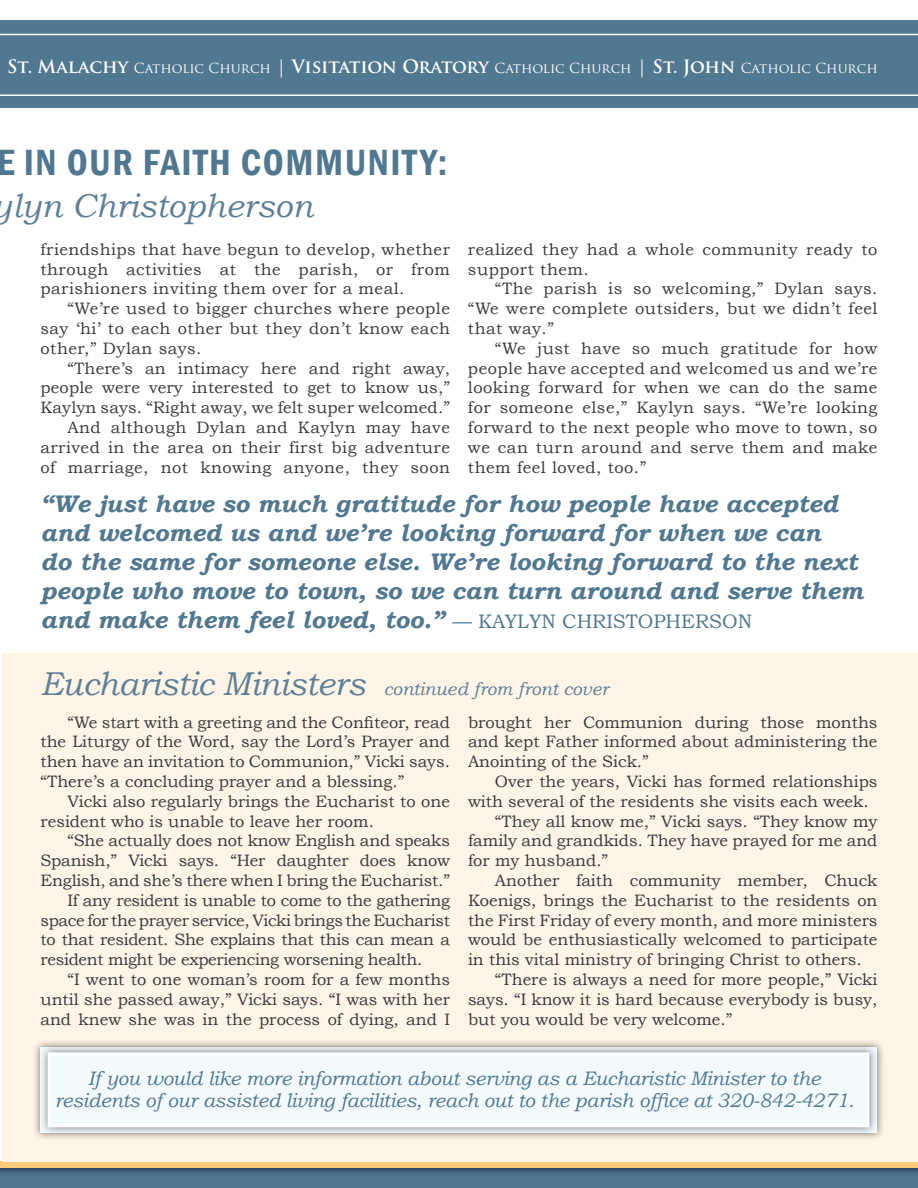
<style>
.page{position:relative;width:918px;height:1188px;background:#fff}
.page>*{position:absolute;margin:0;border:0;box-sizing:border-box;transform-origin:0 0}
.t1{font:600 condensed 37.5px "Franklin Gothic";letter-spacing:.04em;color:#517891}
.t2{font:italic 33px "Bookman Old Style";color:#5d8098}
.t3{font:italic 700 24px/28.8px "Bookman Old Style";color:#517891}
.t4{font:italic 19.5px/22.5px "Bookman Old Style";letter-spacing:-.01em;color:#517891;text-align:center}
.t5{font:italic 18px "Bookman Old Style";color:#5d8098}
.t6{font:16.5px/19.8px "Bookman Old Style";color:#3b3b3c;text-align:justify}
.t7{font:16.5px/19.8px "Bookman Old Style";letter-spacing:.03em;color:#3b3b3c;text-align:right}
.t8{font:16.5px "Bookman Old Style";letter-spacing:-.02em;color:#3b3b3c}
.t9{font:13.5px "Trajan Pro";color:#fff}
.s1{font-weight:700;font-size:18px}
.s2{font-size:18px}
.s3{font-weight:400;font-style:normal;font-size:19.5px}
.s4{font-size:33px}
</style>
<div class="page">
<div style="left:0;top:1161px;width:918px;height:7px;background:#feca7a"></div>
<div style="left:0;top:1168px;width:918px;height:20px;background:linear-gradient(to bottom,#41607b,#567f97)"></div>
<div style="left:0;top:20px;width:918px;height:88px;background:#517891"></div>
<hr style="left:0;top:94px;width:918px;height:2px;background:#fff">
<hr style="left:0;top:34px;width:918px;height:1px;background:#fff">
<div style="left:2px;top:653px;width:916px;height:508px;background:#fff4e6"></div>
<div style="left:32px;top:1039px;width:854px;height:102px;background:#000;opacity:.51"></div>
<div style="left:39px;top:1044px;width:838px;height:91px;background:#000;opacity:.51"></div>
<div style="left:48px;top:1052px;width:821px;height:75px;background:#f3fafe;border:3px solid #fff"></div>
<p class="t9" style="left:7px;top:60px;width:872px"><span class="s1">St. Malachy</span> CATHOLIC CHURCH <span class="s2">|</span> <span class="s1">Visitation Oratory</span> CATHOLIC CHURCH <span class="s2">|</span> <span class="s1">St. John</span> CATHOLIC CHURCH</p>
<h1 class="t1" style="left:-4px;top:137px;width:453px">E IN OUR FAITH COMMUNITY:</h1>
<h2 class="t2" style="left:-7px;top:187px;width:322px">ylyn Christopherson</h2>
<p class="t6" style="left:40px;top:239px;width:411px">friendships that have begun to develop, whether through activities at the parish, or from parishioners inviting them over for a meal.</p>
<p class="t6" style="left:40px;top:299px;width:411px;text-indent:27px">“We’re used to bigger churches where people say ‘hi’ to each other but they don’t know each other,” Dylan says.</p>
<p class="t7" style="left:40px;top:358px;width:411px">“There’s an intimacy here and right away, people were very interested to get to know us,” Kaylyn says. “Right away, we felt super welcomed.” And although Dylan and Kaylyn may have arrived in the area on their first big adventure of marriage, not knowing anyone, they soon</p>
<p class="t7" style="left:468px;top:239px;width:411px;text-align:left">realized they had a whole community ready to support them.</p>
<p class="t6" style="left:468px;top:279px;width:411px;text-indent:27px">“The parish is so welcoming,” Dylan says. “We were complete outsiders, but we didn’t feel that way.”</p>
<p class="t6" style="left:468px;top:338px;width:411px;text-indent:27px">“We just have so much gratitude for how people have accepted and welcomed us and we’re looking forward for when we can do the same for someone else,” Kaylyn says. “We’re looking forward to the next people who move to town, so we can turn around and serve them and make them feel loved, too.”</p>
<p class="t3" style="left:40px;top:490px;width:824px">“We just have so much gratitude for how people have accepted and welcomed us and we’re looking forward for when we can<br>do the same for someone else. We’re looking forward to the next people who move to town, so we can turn around and serve them and make them feel loved, too.” <span class="s3">— KAYLYN CHRISTOPHERSON</span></p>
<p class="t5" style="left:40px;top:679px;width:570px"><span class="s4">Eucharistic Ministers</span> continued from front cover</p>
<p class="t6" style="left:41px;top:712px;width:411px;text-indent:27px">“We start with a greeting and the Confiteor, read the Liturgy of the Word, say the Lord’s Prayer and then have an invitation to Communion,” Vicki says. “There’s a concluding prayer and a blessing.”</p>
<p class="t6" style="left:41px;top:791px;width:411px;text-indent:27px">Vicki also regularly brings the Eucharist to one resident who is unable to leave her room.</p>
<p class="t6" style="left:68px;top:831px;width:384px">“She actually does not know English and speaks</p>
<p class="t6" style="left:41px;top:851px;width:411px">Spanish,” Vicki says. “Her daughter does know</p>
<p class="t6" style="left:41px;top:870px;width:411px">English, and she’s there when I bring the Eucharist.”</p>
<p class="t8" style="left:68px;top:891px;width:384px">If any resident is unable to come to the gathering</p>
<p class="t8" style="left:41px;top:911px;width:411px">space for the prayer service, Vicki brings the Eucharist</p>
<p class="t8" style="left:41px;top:930px;width:411px">to that resident. She explains that this can mean a</p>
<p class="t8" style="left:41px;top:950px;width:383px">resident might be experiencing worsening health.</p>
<p class="t6" style="left:68px;top:969px;width:384px">“I went to one woman’s room for a few months</p>
<p class="t6" style="left:41px;top:989px;width:411px">until she passed away,” Vicki says. “I was with her</p>
<p class="t6" style="left:41px;top:1009px;width:411px">and knew she was in the process of dying, and I</p>
<p class="t6" style="left:468px;top:712px;width:411px">brought her Communion during those months and kept Father informed about administering the Anointing of the Sick.”</p>
<p class="t6" style="left:495px;top:771px;width:384px">Over the years, Vicki has formed relationships</p>
<p class="t6" style="left:468px;top:791px;width:402px">with several of the residents she visits each week.</p>
<p class="t6" style="left:495px;top:811px;width:384px">“They all know me,” Vicki says. “They know my</p>
<p class="t6" style="left:468px;top:831px;width:411px">family and grandkids. They have prayed for me and</p>
<p class="t6" style="left:468px;top:851px;width:142px">for my husband.”</p>
<p class="t6" style="left:495px;top:870px;width:384px">Another faith community member, Chuck</p>
<p class="t6" style="left:468px;top:890px;width:411px">Koenigs, brings the Eucharist to the residents on</p>
<p class="t6" style="left:468px;top:910px;width:411px">the First Friday of every month, and more ministers</p>
<p class="t6" style="left:468px;top:930px;width:411px">would be enthusiastically welcomed to participate</p>
<p class="t6" style="left:468px;top:950px;width:395px">in this vital ministry of bringing Christ to others.</p>
<p class="t6" style="left:495px;top:969px;width:384px">“There is always a need for more people,” Vicki</p>
<p class="t6" style="left:468px;top:989px;width:411px">says. “I know it is hard because everybody is busy,</p>
<p class="t6" style="left:468px;top:1009px;width:266px">but you would be very welcome.”</p>
<p class="t4" style="left:55px;top:1067px;width:801px">If you would like more information about serving as a Eucharistic Minister to the residents of our assisted living facilities, reach out to the parish office at 320-842-4271.</p>
</div>
